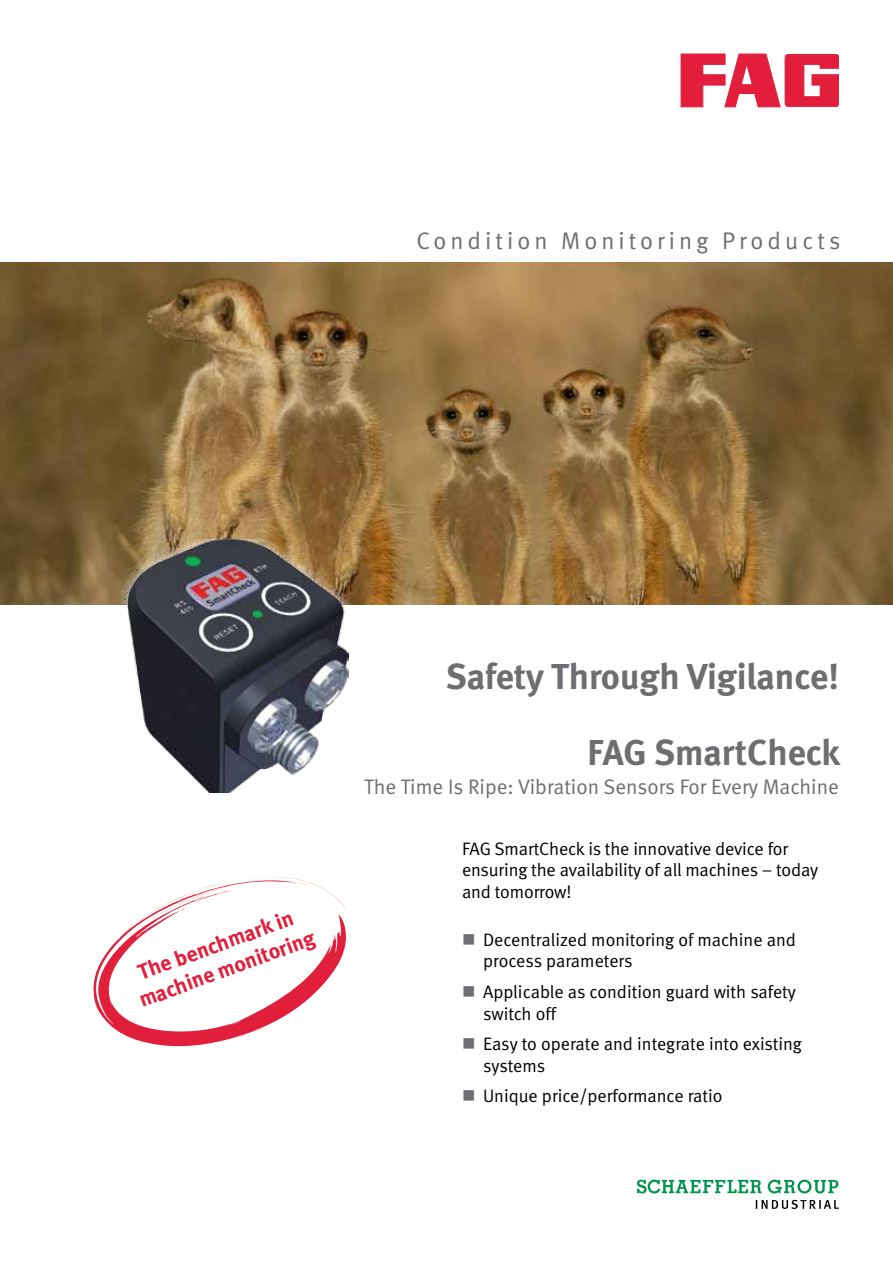
<style>
.page{position:relative;width:893px;height:1263px;background:#fff}
.page>*{position:absolute;margin:0;border:0;box-sizing:border-box;transform-origin:0 0}
.t1{font:700 36px/76.2px "Meta";color:#6d6e71;text-align:right}
.t2{font:24px "Meta Normal";letter-spacing:.17em;color:#6d6e71}
.t3{font:700 21.75px/26px "Meta";color:#e11f3b;text-align:center}
.t4{font:21px "Meta Normal";color:#6d6e71}
.t5{font:18px/21.6px "Meta Normal";letter-spacing:-.005em;color:#000}
</style>
<div class="page">
<img style="left:0;top:262px;width:893px;height:343px">
<svg style="left:681px;top:54px;width:158px;height:53px"></svg>
<svg style="left:93px;top:876px;width:254px;height:171px"></svg>
<div style="left:119px;top:539px;width:234px;height:254px;background:#fff;opacity:.75"></div>
<img style="left:128px;top:539px;width:221px;height:254px">
<svg style="left:756px;top:1200px;width:83px;height:9px"></svg>
<svg style="left:637px;top:1179px;width:201px;height:14px"></svg>
<h2 class="t2" style="left:417px;top:226px;width:425px">Condition Monitoring Products</h2>
<p class="t3" style="left:126px;top:963px;width:187px;rotate:-20deg">The benchmark in machine monitoring</p>
<h1 class="t1" style="left:446px;top:638px;width:396px">Safety Through Vigilance!<br>FAG SmartCheck</h1>
<p class="t4" style="left:364px;top:774px;width:476px">The Time Is Ripe: Vibration Sensors For Every Machine</p>
<p class="t5" style="left:462px;top:837px;width:358px">FAG SmartCheck is the innovative device for ensuring the availability of all machines – today and tomorrow!</p>
<p class="t5" style="left:483px;top:928px;width:314px">Decentralized monitoring of machine and process parameters</p>
<p class="t5" style="left:483px;top:981px;width:314px">Applicable as condition guard with safety switch off</p>
<p class="t5" style="left:483px;top:1033px;width:320px">Easy to operate and integrate into existing systems</p>
<p class="t5" style="left:483px;top:1085px;width:241px">Unique price/performance ratio</p>
</div>
